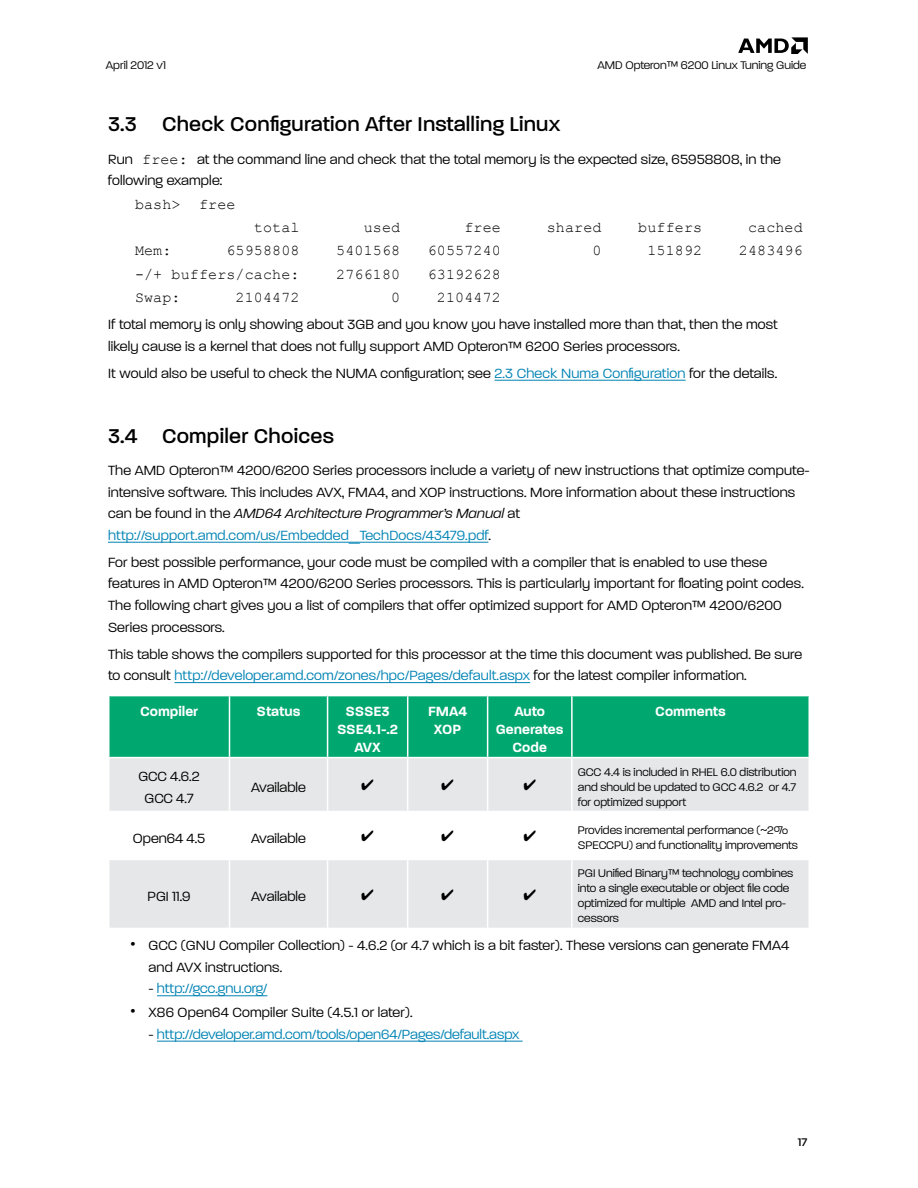
<style>
.page{position:relative;width:918px;height:1188px;background:#fff}
.page>*{position:absolute;margin:0;border:0;box-sizing:border-box;transform-origin:0 0}
.t1{font:500 27px "Paralucent";letter-spacing:.01em;color:#000}
.t2{font:300 18px/21.6px "Paralucent";letter-spacing:.01em;color:#000}
.t3{font:300 18px "Paralucent";color:#0083b4}
.t4{font:600 18px/18px "Paralucent";color:#fff;text-align:center}
.t5{font:300 15px/15px "Paralucent";color:#000}
.t6{font:15px "Courier New";letter-spacing:.01em;color:#000}
.t7{font:500 15px "Paralucent";color:#000}
.s1{font-family:"Courier New";font-weight:400;font-size:15px}
.s2{color:#0083b4}
.s3{font-style:italic}
.s4{font-family:"Myriad";font-weight:400}
.s5{color:#000}
</style>
<div class="page">
<svg style="left:738px;top:37px;width:70px;height:17px"></svg>
<hr style="left:495px;top:380px;width:191px;height:1px;background:#0083b4">
<hr style="left:108px;top:542px;width:380px;height:1px;background:#0083b4">
<hr style="left:174px;top:682px;width:356px;height:1px;background:#0083b4">
<hr style="left:157px;top:996px;width:110px;height:1px;background:#0083b4">
<hr style="left:157px;top:1041px;width:366px;height:1px;background:#0083b4">
<div style="left:110px;top:696px;width:698px;height:61px;background:#00a870"></div>
<svg style="left:110px;top:758px;width:698px;height:170px;fill:#e6e7e8"></svg>
<hr style="left:229px;top:696px;width:1px;height:61px;background:#fff">
<hr style="left:327px;top:696px;width:1px;height:61px;background:#fff">
<hr style="left:407px;top:696px;width:1px;height:61px;background:#fff">
<hr style="left:487px;top:696px;width:1px;height:61px;background:#fff">
<hr style="left:571px;top:696px;width:2px;height:61px;background:#fff">
<hr style="left:229px;top:758px;width:1px;height:53px;background:#fff">
<hr style="left:327px;top:758px;width:1px;height:53px;background:#fff">
<hr style="left:407px;top:758px;width:1px;height:53px;background:#fff">
<hr style="left:487px;top:758px;width:1px;height:53px;background:#fff">
<hr style="left:571px;top:758px;width:2px;height:53px;background:#fff">
<hr style="left:108px;top:811px;width:122px;height:1px;background:#fff">
<hr style="left:230px;top:811px;width:98px;height:1px;background:#fff">
<hr style="left:229px;top:812px;width:1px;height:47px;background:#fff">
<hr style="left:328px;top:811px;width:80px;height:1px;background:#fff">
<hr style="left:327px;top:812px;width:1px;height:47px;background:#fff">
<hr style="left:408px;top:811px;width:80px;height:1px;background:#fff">
<hr style="left:407px;top:812px;width:1px;height:47px;background:#fff">
<hr style="left:488px;top:811px;width:84px;height:1px;background:#fff">
<hr style="left:487px;top:812px;width:1px;height:47px;background:#fff">
<hr style="left:572px;top:811px;width:238px;height:1px;background:#fff">
<hr style="left:571px;top:812px;width:2px;height:47px;background:#fff">
<hr style="left:108px;top:859px;width:122px;height:1px;background:#fff">
<hr style="left:230px;top:859px;width:98px;height:1px;background:#fff">
<hr style="left:229px;top:860px;width:1px;height:68px;background:#fff">
<hr style="left:328px;top:859px;width:80px;height:1px;background:#fff">
<hr style="left:327px;top:860px;width:1px;height:68px;background:#fff">
<hr style="left:408px;top:859px;width:80px;height:1px;background:#fff">
<hr style="left:407px;top:860px;width:1px;height:68px;background:#fff">
<hr style="left:488px;top:859px;width:84px;height:1px;background:#fff">
<hr style="left:487px;top:860px;width:1px;height:68px;background:#fff">
<hr style="left:572px;top:859px;width:238px;height:1px;background:#fff">
<hr style="left:571px;top:860px;width:2px;height:68px;background:#fff">
<svg style="left:362px;top:780px;width:11px;height:10px"></svg>
<svg style="left:442px;top:780px;width:11px;height:10px"></svg>
<svg style="left:524px;top:780px;width:12px;height:10px"></svg>
<svg style="left:362px;top:830px;width:11px;height:11px"></svg>
<svg style="left:442px;top:830px;width:11px;height:11px"></svg>
<svg style="left:524px;top:830px;width:12px;height:11px"></svg>
<svg style="left:362px;top:889px;width:11px;height:11px"></svg>
<svg style="left:442px;top:889px;width:11px;height:11px"></svg>
<svg style="left:524px;top:889px;width:12px;height:11px"></svg>
<p class="t5" style="left:106px;top:57px;width:62px">April 2012 v1</p>
<p class="t5" style="left:598px;top:57px;width:210px">AMD Opteron™ 6200 Linux Tuning Guide</p>
<h1 class="t1" style="left:108px;top:110px;width:454px">3.3 Check Configuration After Installing Linux</h1>
<p class="t2" style="left:108px;top:147px;width:674px">Run <span class="s1">free:</span> at the command line and check that the total memory is the expected size, 65958808, in the following example:</p>
<p class="t6" style="left:135px;top:195px;width:102px">bash&gt; free</p>
<p class="t6" style="left:254px;top:218px;width:47px">total</p>
<p class="t6" style="left:364px;top:218px;width:38px">used</p>
<p class="t6" style="left:464px;top:218px;width:38px">free</p>
<p class="t6" style="left:547px;top:218px;width:56px">shared</p>
<p class="t6" style="left:638px;top:218px;width:65px">buffers</p>
<p class="t6" style="left:748px;top:218px;width:56px">cached</p>
<p class="t6" style="left:135px;top:241px;width:38px">Mem:</p>
<p class="t6" style="left:226px;top:241px;width:75px">65958808</p>
<p class="t6" style="left:336px;top:241px;width:65px">5401568</p>
<p class="t6" style="left:428px;top:241px;width:75px">60557240</p>
<p class="t6" style="left:593px;top:241px;width:10px">0</p>
<p class="t6" style="left:647px;top:241px;width:56px">151892</p>
<p class="t6" style="left:739px;top:241px;width:65px">2483496</p>
<p class="t6" style="left:135px;top:265px;width:166px">-/+ buffers/cache:</p>
<p class="t6" style="left:336px;top:265px;width:65px">2766180</p>
<p class="t6" style="left:428px;top:265px;width:75px">63192628</p>
<p class="t6" style="left:135px;top:288px;width:47px">Swap:</p>
<p class="t6" style="left:236px;top:288px;width:65px">2104472</p>
<p class="t6" style="left:391px;top:288px;width:10px">0</p>
<p class="t6" style="left:437px;top:288px;width:65px">2104472</p>
<p class="t2" style="left:108px;top:313px;width:671px">If total memory is only showing about 3GB and you know you have installed more than that, then the most likely cause is a kernel that does not fully support AMD Opteron™ 6200 Series processors.</p>
<p class="t2" style="left:108px;top:362px;width:671px">It would also be useful to check the NUMA configuration; see <span class="s2">2.3 Check Numa Configuration</span> for the details.</p>
<h1 class="t1" style="left:108px;top:421px;width:228px">3.4 Compiler Choices</h1>
<p class="t2" style="left:108px;top:459px;width:703px">The AMD Opteron™ 4200/6200 Series processors include a variety of new instructions that optimize compute&shy;intensive software. This includes AVX, FMA4, and XOP instructions. More information about these instructions can be found in the <span class="s3">AMD64 Architecture Programmer’s Manual</span> at <span class="s2">http://support.amd.com/us/Embedded_TechDocs/43479.pdf</span>.</p>
<p class="t2" style="left:108px;top:551px;width:697px">For best possible performance, your code must be compiled with a compiler that is enabled to use these features in AMD Opteron™ 4200/6200 Series processors. This is particularly important for floating point codes.<br>The following chart gives you a list of compilers that offer optimized support for AMD Opteron™ 4200/6200<br>Series processors.</p>
<p class="t2" style="left:108px;top:642px;width:696px">This table shows the compilers supported for this processor at the time this document was published. Be sure to consult <span class="s2">http://developer.amd.com/zones/hpc/Pages/default.aspx</span> for the latest compiler information.</p>
<p class="t4" style="left:140px;top:701px;width:60px">Compiler</p>
<p class="t4" style="left:257px;top:701px;width:45px">Status</p>
<p class="t4" style="left:337px;top:701px;width:63px">SSSE3<br>SSE4.1-.2<br>AVX</p>
<p class="t4" style="left:428px;top:701px;width:41px">FMA4<br>XOP</p>
<p class="t4" style="left:496px;top:701px;width:69px">Auto<br>Generates<br>Code</p>
<p class="t4" style="left:655px;top:701px;width:72px">Comments</p>
<p class="t2" style="left:139px;top:765px;width:63px;text-align:center">GCC 4.6.2<br>GCC 4.7</p>
<p class="t2" style="left:251px;top:776px;width:56px">Available</p>
<p class="t5" style="left:578px;top:764px;width:220px;text-align:justify">GCC 4.4 is included in RHEL 6.0 distribution and should be updated to GCC 4.6.2 or 4.7 for optimized support</p>
<p class="t2" style="left:133px;top:827px;width:74px">Open64 4.5</p>
<p class="t2" style="left:251px;top:827px;width:56px">Available</p>
<p class="t5" style="left:578px;top:822px;width:222px">Provides incremental performance (~2%<br>SPECCPU) and functionality improvements</p>
<p class="t5" style="left:578px;top:865px;width:217px">PGI Unified Binary™ technology combines into a single executable or object file code optimized for multiple AMD and Intel pro&shy;cessors</p>
<p class="t2" style="left:148px;top:934px;width:642px;text-indent:-18px"><span class="s4">•</span> GCC (GNU Compiler Collection) - 4.6.2 (or 4.7 which is a bit faster). These versions can generate FMA4 and AVX instructions.</p>
<p class="t3" style="left:148px;top:979px;width:120px"><span class="s5">-</span> http://gcc.gnu.org/</p>
<p class="t2" style="left:130px;top:1001px;width:284px"><span class="s4">•</span> X86 Open64 Compiler Suite (4.5.1 or later).</p>
<p class="t3" style="left:148px;top:1024px;width:372px"><span class="s5">-</span> http://developer.amd.com/tools/open64/Pages/default.aspx</p>
<p class="t2" style="left:148px;top:885px;width:45px">PGI 11.9</p>
<p class="t2" style="left:251px;top:885px;width:56px">Available</p>
<p class="t7" style="left:798px;top:1134px;width:11px">17</p>
</div>
